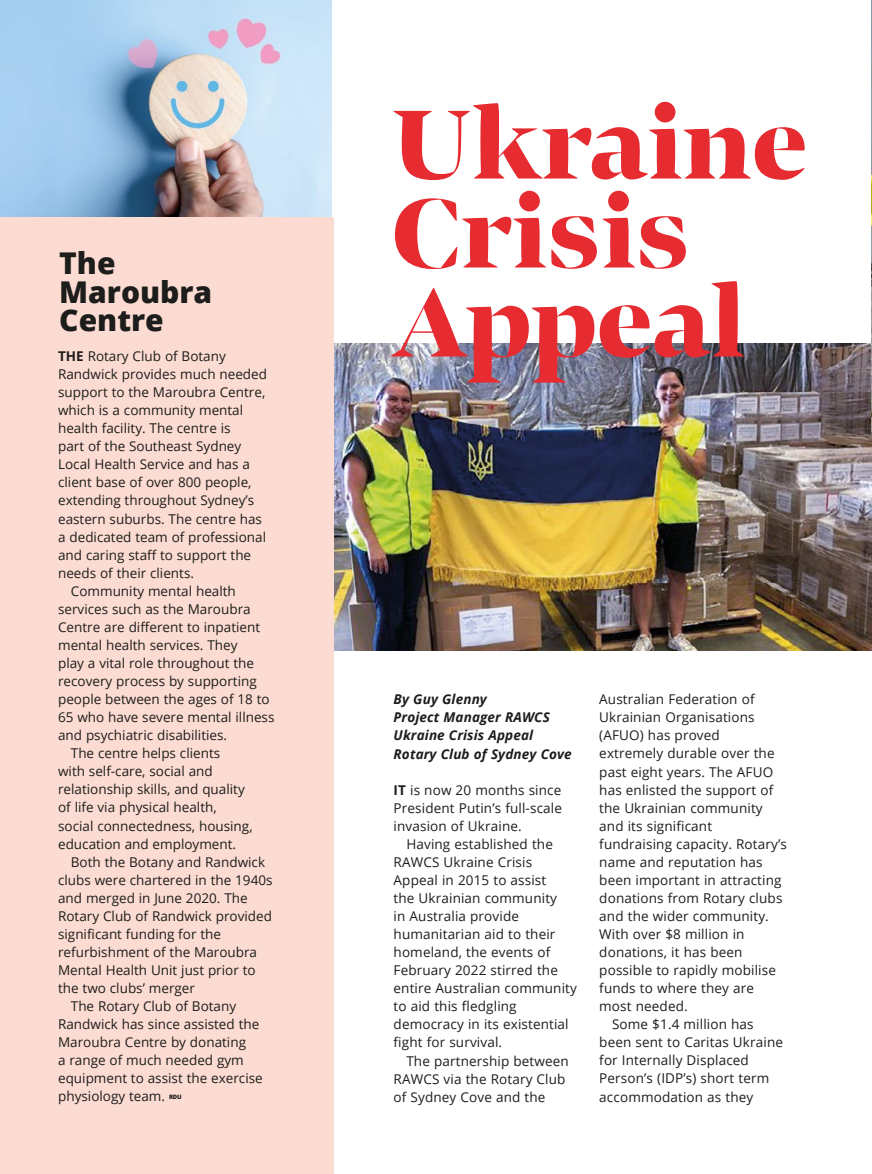
<style>
.page{position:relative;width:872px;height:1174px;background:#fff}
.page>*{position:absolute;margin:0;border:0;box-sizing:border-box;transform-origin:0 0}
.t1{font:900 101.7px/88.9px "Bennet Banner";color:#e62b31}
.t2{font:800 30px/28.5px "Open Sans";color:#1d1d1b}
.t3{font:13.5px/18px "Open Sans";color:#1d1d1b}
.t4{font:italic 700 13.5px/18px "Open Sans";letter-spacing:.01em;color:#1d1d1b}
.t5{font:800 6px "Open Sans";color:#1d1d1b}
.s1{font-weight:700}
</style>
<div class="page">
<img style="left:333px;top:343px;width:539px;height:307px">
<div style="left:0;top:0;width:333px;height:1174px;background:#fcdcd2"></div>
<img style="left:871px;top:0;width:1px;height:433px">
<img style="left:0;top:0;width:332px;height:217px">
<h2 class="t2" style="left:59px;top:247px;width:155px">The<br>Maroubra<br>Centre</h2>
<p class="t3" style="left:58px;top:347px;width:169px"><span class="s1">THE</span> Rotary Club of Botany</p>
<p class="t3" style="left:58px;top:365px;width:210px">Randwick provides much needed</p>
<p class="t3" style="left:58px;top:383px;width:209px">support to the Maroubra Centre,</p>
<p class="t3" style="left:58px;top:401px;width:187px">which is a community mental</p>
<p class="t3" style="left:58px;top:419px;width:174px">health facility. The centre is</p>
<p class="t3" style="left:58px;top:437px;width:185px">part of the Southeast Sydney</p>
<p class="t3" style="left:58px;top:455px;width:193px">Local Health Service and has a</p>
<p class="t3" style="left:58px;top:473px;width:195px">client base of over 800 people,</p>
<p class="t3" style="left:58px;top:491px;width:198px">extending throughout Sydney’s</p>
<p class="t3" style="left:58px;top:509px;width:205px">eastern suburbs. The centre has</p>
<p class="t3" style="left:58px;top:527px;width:209px">a dedicated team of professional</p>
<p class="t3" style="left:58px;top:545px;width:195px">and caring staff to support the</p>
<p class="t3" style="left:58px;top:563px;width:137px">needs of their clients.</p>
<p class="t3" style="left:71px;top:581px;width:167px">Community mental health</p>
<p class="t3" style="left:58px;top:599px;width:194px">services such as the Maroubra</p>
<p class="t3" style="left:58px;top:617px;width:204px">Centre are different to inpatient</p>
<p class="t3" style="left:58px;top:635px;width:181px">mental health services. They</p>
<p class="t3" style="left:58px;top:653px;width:197px">play a vital role throughout the</p>
<p class="t3" style="left:58px;top:672px;width:200px">recovery process by supporting</p>
<p class="t3" style="left:58px;top:690px;width:213px">people between the ages of 18 to</p>
<p class="t3" style="left:58px;top:708px;width:218px">65 who have severe mental illness</p>
<p class="t3" style="left:58px;top:726px;width:170px">and psychiatric disabilities.</p>
<p class="t3" style="left:71px;top:744px;width:151px">The centre helps clients</p>
<p class="t3" style="left:58px;top:762px;width:156px">with self-care, social and</p>
<p class="t3" style="left:58px;top:780px;width:188px">relationship skills, and quality</p>
<p class="t3" style="left:58px;top:798px;width:160px">of life via physical health,</p>
<p class="t3" style="left:58px;top:816px;width:196px">social connectedness, housing,</p>
<p class="t3" style="left:58px;top:834px;width:180px">education and employment.</p>
<p class="t3" style="left:71px;top:852px;width:196px">Both the Botany and Randwick</p>
<p class="t3" style="left:58px;top:870px;width:216px">clubs were chartered in the 1940s</p>
<p class="t3" style="left:58px;top:888px;width:191px">and merged in June 2020. The</p>
<p class="t3" style="left:58px;top:906px;width:215px">Rotary Club of Randwick provided</p>
<p class="t3" style="left:58px;top:924px;width:164px">significant funding for the</p>
<p class="t3" style="left:58px;top:942px;width:200px">refurbishment of the Maroubra</p>
<p class="t3" style="left:58px;top:960px;width:199px">Mental Health Unit just prior to</p>
<p class="t3" style="left:58px;top:978px;width:138px">the two clubs’ merger</p>
<p class="t3" style="left:71px;top:996px;width:167px">The Rotary Club of Botany</p>
<p class="t3" style="left:58px;top:1014px;width:203px">Randwick has since assisted the</p>
<p class="t3" style="left:58px;top:1033px;width:189px">Maroubra Centre by donating</p>
<p class="t3" style="left:58px;top:1051px;width:187px">a range of much needed gym</p>
<p class="t3" style="left:58px;top:1069px;width:206px">equipment to assist the exercise</p>
<p class="t3" style="left:58px;top:1087px;width:108px">physiology team.</p>
<p class="t5" style="left:169px;top:1092px;width:14px">RDU</p>
<h1 class="t1" style="left:391px;top:100px;width:416px">Ukraine<br>Crisis<br>Appeal</h1>
<p class="t4" style="left:393px;top:690px;width:180px">By Guy Glenny<br>Project Manager RAWCS<br>Ukraine Crisis Appeal<br>Rotary Club of Sydney Cove</p>
<p class="t3" style="left:393px;top:780px;width:170px;text-align:justify"><span class="s1">IT</span> is now 20 months since President Putin’s full-scale invasion of Ukraine.</p>
<p class="t3" style="left:393px;top:834px;width:185px;text-indent:13px">Having established the<br>RAWCS Ukraine Crisis<br>Appeal in 2015 to assist<br>the Ukrainian community<br>in Australia provide humanitarian aid to their homeland, the events of<br>February 2022 stirred the entire Australian community to aid this fledgling democracy in its existential fight for survival.</p>
<p class="t3" style="left:393px;top:1051px;width:177px;text-indent:13px">The partnership between<br>RAWCS via the Rotary Club of Sydney Cove and the</p>
<p class="t3" style="left:599px;top:690px;width:157px">Australian Federation of</p>
<p class="t3" style="left:599px;top:708px;width:157px">Ukrainian Organisations</p>
<p class="t3" style="left:599px;top:726px;width:122px">(AFUO) has proved</p>
<p class="t3" style="left:599px;top:744px;width:177px">extremely durable over the</p>
<p class="t3" style="left:599px;top:762px;width:175px">past eight years. The AFUO</p>
<p class="t3" style="left:599px;top:780px;width:176px">has enlisted the support of</p>
<p class="t3" style="left:599px;top:798px;width:165px">the Ukrainian community</p>
<p class="t3" style="left:599px;top:816px;width:114px">and its significant</p>
<p class="t3" style="left:599px;top:834px;width:189px">fundraising capacity. Rotary’s</p>
<p class="t3" style="left:599px;top:852px;width:165px">name and reputation has</p>
<p class="t3" style="left:599px;top:870px;width:184px">been important in attracting</p>
<p class="t3" style="left:599px;top:888px;width:185px">donations from Rotary clubs</p>
<p class="t3" style="left:599px;top:906px;width:171px">and the wider community.</p>
<p class="t3" style="left:599px;top:924px;width:147px">With over $8 million in</p>
<p class="t3" style="left:599px;top:942px;width:145px">donations, it has been</p>
<p class="t3" style="left:599px;top:961px;width:178px">possible to rapidly mobilise</p>
<p class="t3" style="left:599px;top:979px;width:156px">funds to where they are</p>
<p class="t3" style="left:599px;top:997px;width:90px">most needed.</p>
<p class="t3" style="left:612px;top:1015px;width:143px">Some $1.4 million has</p>
<p class="t3" style="left:599px;top:1033px;width:185px">been sent to Caritas Ukraine</p>
<p class="t3" style="left:599px;top:1051px;width:151px">for Internally Displaced</p>
<p class="t3" style="left:599px;top:1069px;width:171px">Person’s (IDP’s) short term</p>
<p class="t3" style="left:599px;top:1087px;width:155px">accommodation as they</p>
</div>
